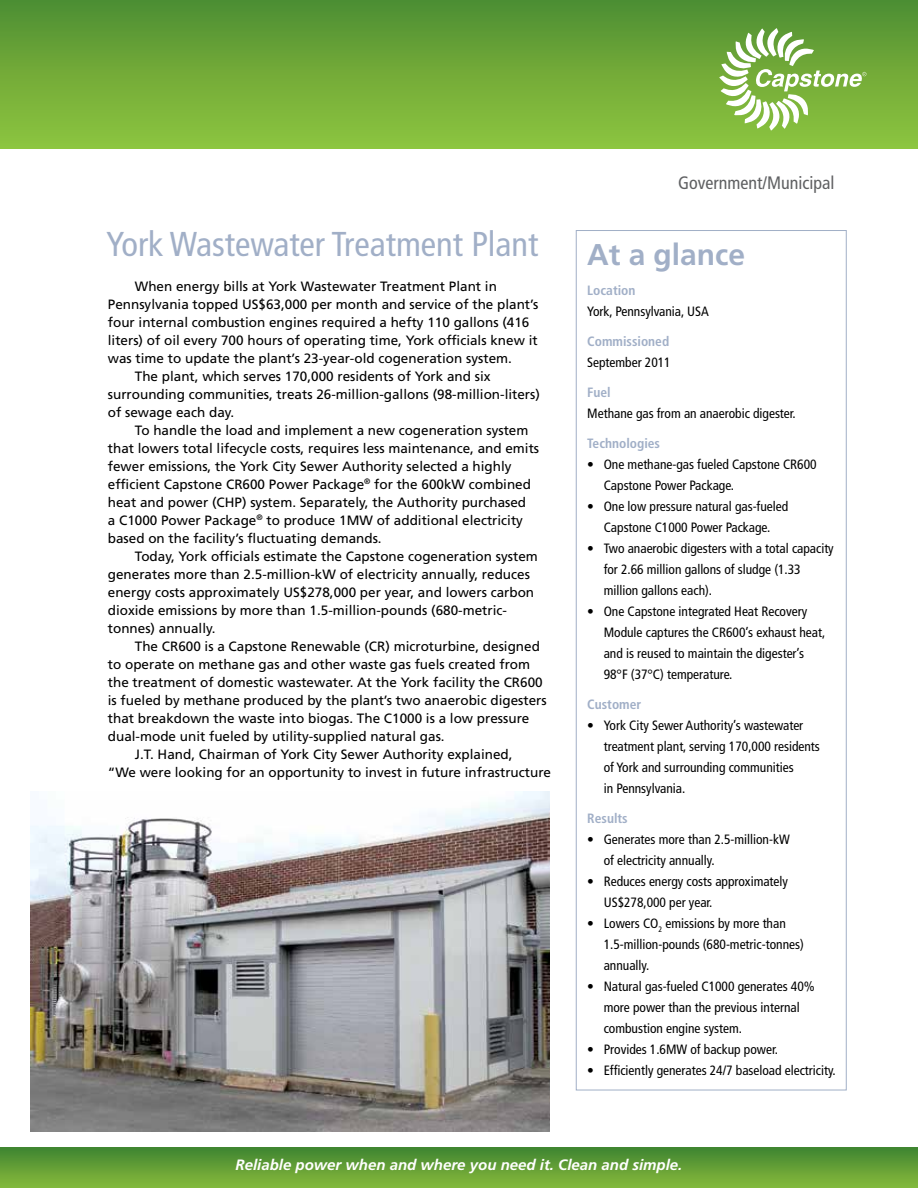
<style>
.page{position:relative;width:918px;height:1188px;background:#fff}
.page>*{position:absolute;margin:0;border:0;box-sizing:border-box;transform-origin:0 0}
.t1{font:condensed 34.5px "Frutiger LT Std";color:#a1afc7}
.t2{font:700 30px "Frutiger LT Std";color:#a1afc7}
.t3{font:condensed 18px "Frutiger LT Std";color:#5f6062}
.t4{font:italic 700 15px "Frutiger LT Std";color:#fff}
.t5{font:13.5px "Frutiger LT Std";color:#000}
.t6{font:condensed 13.5px/21px "Frutiger LT Std";color:#000}
.t7{font:700 condensed 13.5px "Frutiger LT Std";color:#a1afc7}
</style>
<div class="page">
<img style="left:30px;top:792px;width:520px;height:340px">
<div style="left:0;top:0;width:918px;height:148px;background:linear-gradient(to bottom,#508f33,#8fc53f)"></div>
<svg style="left:719px;top:28px;width:148px;height:103px"></svg>
<div style="left:0;top:1148px;width:918px;height:40px;background:linear-gradient(to bottom,#418531,#84b93b)"></div>
<h1 class="t1" style="left:106px;top:224px;width:434px">York Wastewater Treatment Plant</h1>
<p class="t5" style="left:135px;top:278px;width:364px">When energy bills at York Wastewater Treatment Plant in</p>
<p class="t5" style="left:108px;top:296px;width:432px">Pennsylvania topped US$63,000 per month and service of the plant’s</p>
<p class="t5" style="left:108px;top:314px;width:423px">four internal combustion engines required a hefty 110 gallons (416</p>
<p class="t5" style="left:108px;top:332px;width:431px">liters) of oil every 700 hours of operating time, York officials knew it</p>
<p class="t5" style="left:108px;top:350px;width:406px">was time to update the plant’s 23-year-old cogeneration system.</p>
<p class="t5" style="left:135px;top:368px;width:357px">The plant, which serves 170,000 residents of York and six</p>
<p class="t5" style="left:108px;top:386px;width:434px">surrounding communities, treats 26-million-gallons (98-million-liters)</p>
<p class="t5" style="left:108px;top:404px;width:128px">of sewage each day.</p>
<p class="t5" style="left:135px;top:422px;width:395px">To handle the load and implement a new cogeneration system</p>
<p class="t5" style="left:108px;top:440px;width:433px">that lowers total lifecycle costs, requires less maintenance, and emits</p>
<p class="t5" style="left:108px;top:458px;width:405px">fewer emissions, the York City Sewer Authority selected a highly</p>
<p class="t5" style="left:108px;top:476px;width:425px">efficient Capstone CR600 Power Package<sup>®</sup> for the 600kW combined</p>
<p class="t5" style="left:108px;top:494px;width:420px">heat and power (CHP) system. Separately, the Authority purchased</p>
<p class="t5" style="left:108px;top:512px;width:417px">a C1000 Power Package<sup>®</sup> to produce 1MW of additional electricity</p>
<p class="t5" style="left:108px;top:530px;width:275px">based on the facility’s fluctuating demands.</p>
<p class="t5" style="left:135px;top:548px;width:405px">Today, York officials estimate the Capstone cogeneration system</p>
<p class="t5" style="left:108px;top:566px;width:424px">generates more than 2.5-million-kW of electricity annually, reduces</p>
<p class="t5" style="left:108px;top:584px;width:428px">energy costs approximately US$278,000 per year, and lowers carbon</p>
<p class="t5" style="left:108px;top:602px;width:401px">dioxide emissions by more than 1.5-million-pounds (680-metric-</p>
<p class="t5" style="left:108px;top:620px;width:109px">tonnes) annually.</p>
<p class="t5" style="left:135px;top:638px;width:407px">The CR600 is a Capstone Renewable (CR) microturbine, designed</p>
<p class="t5" style="left:108px;top:656px;width:424px">to operate on methane gas and other waste gas fuels created from</p>
<p class="t5" style="left:108px;top:674px;width:436px">the treatment of domestic wastewater. At the York facility the CR600</p>
<p class="t5" style="left:108px;top:692px;width:440px">is fueled by methane produced by the plant’s two anaerobic digesters</p>
<p class="t5" style="left:108px;top:710px;width:423px">that breakdown the waste into biogas. The C1000 is a low pressure</p>
<p class="t5" style="left:108px;top:728px;width:338px">dual-mode unit fueled by utility-supplied natural gas.</p>
<p class="t5" style="left:135px;top:746px;width:379px">J.T. Hand, Chairman of York City Sewer Authority explained,</p>
<p class="t5" style="left:108px;top:764px;width:445px">“We were looking for an opportunity to invest in future infrastructure</p>
<h3 class="t3" style="left:678px;top:172px;width:158px">Government/Municipal</h3>
<h2 class="t2" style="left:587px;top:237px;width:159px">At a glance</h2>
<p class="t7" style="left:587px;top:282px;width:50px">Location</p>
<p class="t6" style="left:587px;top:301px;width:123px">York, Pennsylvania, USA</p>
<p class="t7" style="left:587px;top:333px;width:84px">Commissioned</p>
<p class="t6" style="left:587px;top:352px;width:85px">September 2011</p>
<p class="t7" style="left:587px;top:384px;width:25px">Fuel</p>
<p class="t6" style="left:587px;top:403px;width:210px">Methane gas from an anaerobic digester.</p>
<p class="t7" style="left:587px;top:435px;width:74px">Technologies</p>
<p class="t6" style="left:604px;top:454px;width:214px;text-indent:-16px">• One methane-gas fueled Capstone CR600<br>Capstone Power Package.</p>
<p class="t6" style="left:587px;top:496px;width:203px;text-align:center">• One low pressure natural gas-fueled<br>Capstone C1000 Power Package.</p>
<p class="t6" style="left:604px;top:538px;width:232px;text-indent:-16px">• Two anaerobic digesters with a total capacity for 2.66 million gallons of sludge (1.33 million gallons each).</p>
<p class="t6" style="left:604px;top:601px;width:223px;text-indent:-16px">• One Capstone integrated Heat Recovery Module captures the CR600’s exhaust heat, and is reused to maintain the digester’s 98°F (37°C) temperature.</p>
<p class="t7" style="left:587px;top:696px;width:56px">Customer</p>
<p class="t6" style="left:604px;top:715px;width:218px;text-indent:-16px">• York City Sewer Authority’s wastewater treatment plant, serving 170,000 residents of York and surrounding communities<br>in Pennsylvania.</p>
<p class="t7" style="left:587px;top:810px;width:42px">Results</p>
<p class="t6" style="left:604px;top:829px;width:188px;text-indent:-16px">• Generates more than 2.5-million-kW of electricity annually.</p>
<p class="t6" style="left:604px;top:871px;width:186px;text-indent:-16px">• Reduces energy costs approximately<br>US$278,000 per year.</p>
<p class="t6" style="left:604px;top:913px;width:202px;text-indent:-16px">• Lowers CO<sub>2</sub> emissions by more than<br>1.5-million-pounds (680-metric-tonnes) annually.</p>
<p class="t6" style="left:604px;top:976px;width:213px;text-indent:-16px">• Natural gas-fueled C1000 generates 40% more power than the previous internal combustion engine system.</p>
<p class="t6" style="left:587px;top:1039px;width:192px">• Provides 1.6MW of backup power.</p>
<p class="t6" style="left:587px;top:1060px;width:250px">• Efficiently generates 24/7 baseload electricity.</p>
<p class="t4" style="left:236px;top:1156px;width:448px">Reliable power when and where you need it. Clean and simple.</p>
</div>
